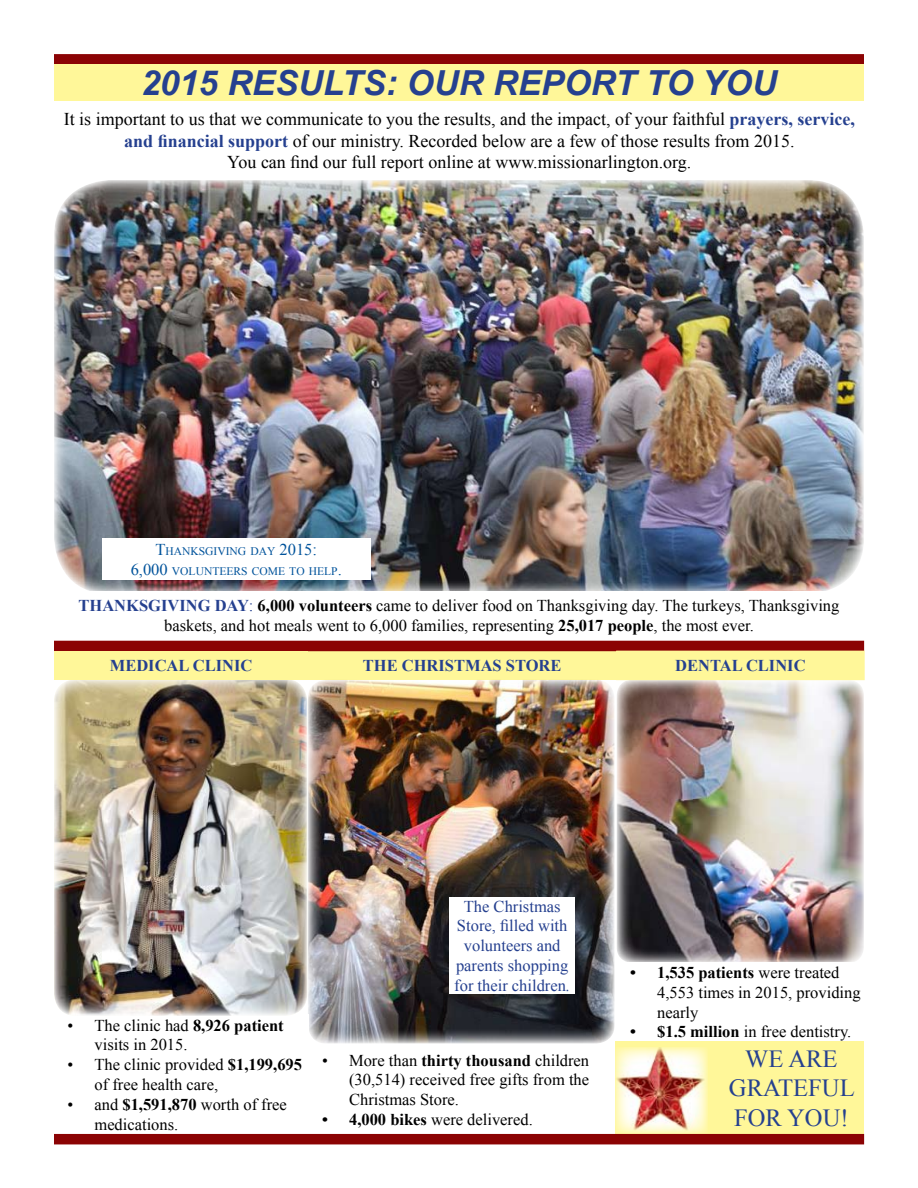
<style>
.page{position:relative;width:918px;height:1188px;background:#fff}
.page>*{position:absolute;margin:0;border:0;box-sizing:border-box;transform-origin:0 0}
.t1{font:italic 700 34.5px "Arial";color:#25408f}
.t2{font:24.6px "Times New Roman";color:#25408f}
.t3{font:18px/21.6px "Times New Roman";color:#000;text-align:center}
.t4{font:16.5px/19.8px "Times New Roman";color:#000}
.t5{font:16.5px/19.8px "Times New Roman";color:#25408f;text-align:center}
.t6{font:700 16.5px "Times New Roman";color:#25408f}
.t7{font:11.55px/19.8px "Times New Roman";color:#00539b;text-align:center}
.s1{font-weight:700;color:#25408f}
.s2{font-size:16.5px}
.s3{color:#25408f}
.s4{font-weight:700}
.s5{font-style:italic}
</style>
<div class="page">
<div style="left:54px;top:54px;width:810px;height:11px;background:#8b0304"></div>
<div style="left:54px;top:64px;width:810px;height:37px;background:#fff799"></div>
<img style="left:54px;top:180px;width:810px;height:411px">
<div style="left:102px;top:538px;width:268px;height:42px;background:#fff"></div>
<div style="left:308px;top:651px;width:309px;height:29px;background:#fff799"></div>
<img style="left:308px;top:680px;width:307px;height:364px">
<div style="left:449px;top:897px;width:126px;height:97px;background:#fff"></div>
<div style="left:54px;top:641px;width:810px;height:10px;background:#8b0304"></div>
<img style="left:54px;top:680px;width:253px;height:336px">
<div style="left:54px;top:651px;width:254px;height:29px;background:#fff799"></div>
<img style="left:617px;top:680px;width:247px;height:282px">
<div style="left:617px;top:651px;width:247px;height:29px;background:#fff799"></div>
<div style="left:615px;top:1042px;width:249px;height:92px;background:#fff799"></div>
<img style="left:615px;top:1047px;width:92px;height:87px">
<div style="left:54px;top:1134px;width:810px;height:10px;background:#8b0304"></div>
<h1 class="t1" style="left:141px;top:60px;width:637px">2015 RESULTS: OUR REPOR T TO YOU</h1>
<p class="t3" style="left:64px;top:108px;width:793px">It is important to us that we communicate to you the results, and the impact, of your faithful <span class="s1">prayers, service, and financial support</span> of our ministry. Recorded below are a few of those results from 2015.<br>You can find our full report online at www.missionarlington.org.</p>
<p class="t7" style="left:131px;top:541px;width:213px"><span class="s2">T</span>HANKSGIVING DAY <span class="s2">2015:<br>6,000</span> VOLUNTEERS COME TO HELP<span class="s2">.</span></p>
<p class="t4" style="left:79px;top:596px;width:762px;text-align:center"><span class="s1">Thanksgiving Day</span><span class="s3">:</span> <span class="s4">6,000 volunteers</span> came to deliver food on Thanksgiving day. The turkeys, Thanksgiving baskets, and hot meals went to 6,000 families, representing <span class="s4">25,017 people</span>, the most ever.</p>
<p class="t6" style="left:110px;top:654px;width:144px">Medical Clinic</p>
<p class="t6" style="left:363px;top:654px;width:200px">The Christmas Store</p>
<p class="t6" style="left:675px;top:654px;width:132px">Dental Clinic</p>
<p class="t4" style="left:94px;top:1015px;width:191px;text-indent:-27px">• The clinic had <span class="s4">8,926 patient </span>visits in 2015.</p>
<p class="t4" style="left:94px;top:1055px;width:209px;text-indent:-27px">• The clinic provided <span class="s4">$1,199,695 </span>of free health care,</p>
<p class="t4" style="left:94px;top:1094px;width:194px;text-indent:-27px">• and <span class="s4">$1,591,870</span> worth of free medications.</p>
<p class="t5" style="left:454px;top:896px;width:117px">The Christmas<br>Store, filled with volunteers and parents shopping for their children<span class="s5">.</span></p>
<p class="t4" style="left:349px;top:1050px;width:242px;text-align:justify;text-indent:-27px">• More than <span class="s4">thirty thousand</span> children (30,514) received free gifts from the Christmas Store.</p>
<p class="t4" style="left:322px;top:1109px;width:212px"><span class="s4">• 4,000 bikes</span> were delivered.</p>
<p class="t4" style="left:657px;top:962px;width:205px;text-indent:-27px"><span class="s4">• 1,535 patients</span> were treated<br>4,553 times in 2015, providing nearly</p>
<p class="t4" style="left:630px;top:1022px;width:223px"><span class="s4">• $1.5 million</span> in free dentistry.</p>
<h2 class="t2" style="left:745px;top:1042px;width:61px">We are</h2>
<h2 class="t2" style="left:729px;top:1072px;width:17px">gratef</h2>
<h2 class="t2" style="left:822px;top:1072px;width:26px">ul</h2>
<h2 class="t2" style="left:734px;top:1101px;width:17px">for</h2>
<h2 class="t2" style="left:787px;top:1101px;width:63px">you!</h2>
</div>
